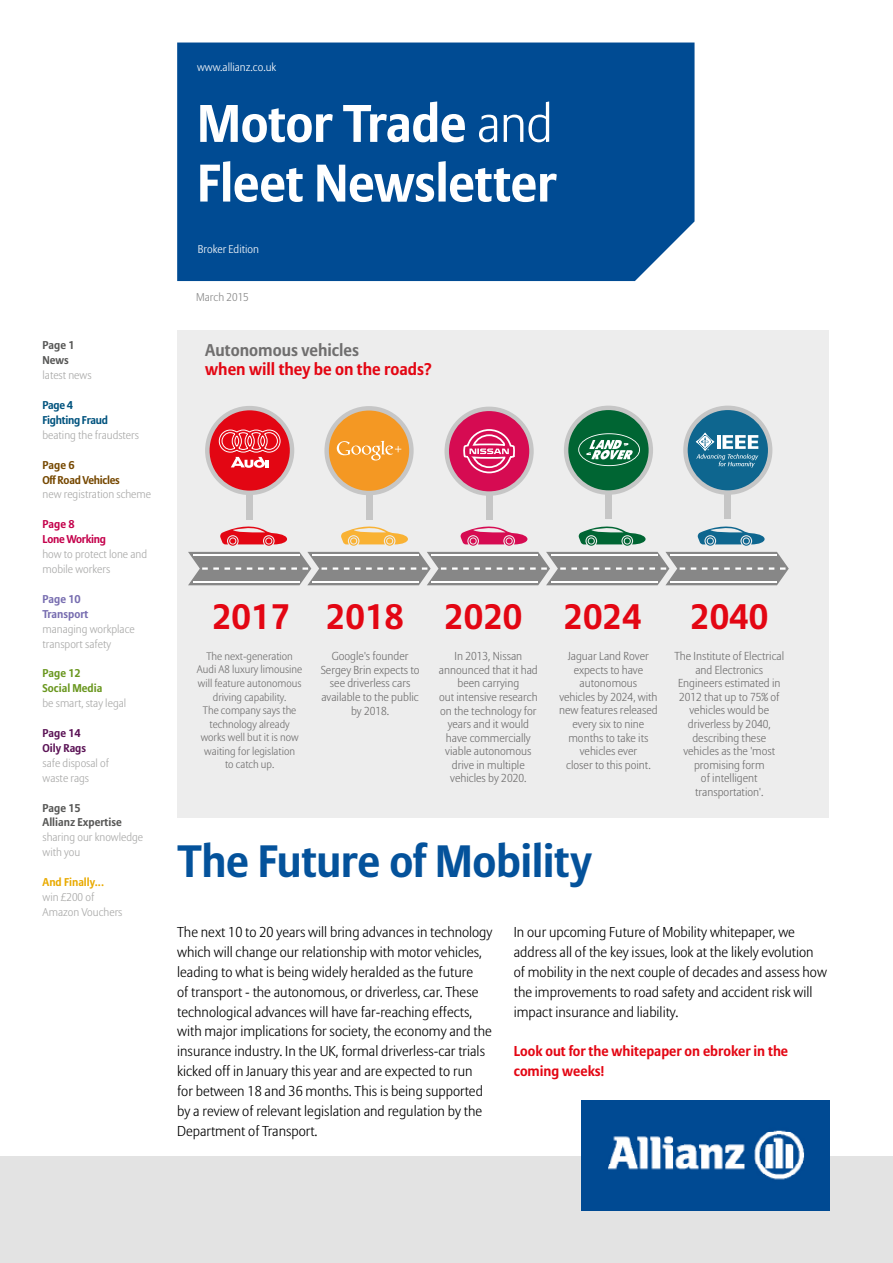
<style>
.page{position:relative;width:893px;height:1263px;background:#fff}
.page>*{position:absolute;margin:0;border:0;box-sizing:border-box;transform-origin:0 0}
.t1{font:700 52.5px/59.7px "Allianz Sans";letter-spacing:-.01em;color:#fff}
.t2{font:700 45px "Allianz Sans";letter-spacing:-.01em;color:#04529b}
.t3{font:700 35.25px "Allianz Sans";color:#e30613}
.t4{font:700 16.95px "Allianz Sans";color:#e30613}
.t5{font:700 16.95px "Allianz Sans";color:#706f6f}
.t6{font:300 14.25px/20px "Allianz Sans";color:#000}
.t7{font:700 14.25px/20px "Allianz Sans";color:#e30613}
.t8{font:300 11.55px/13.5px "Allianz Sans";color:#706f6f;text-align:center}
.t9{font:300 11.25px/14.9px "Allianz Sans";color:#a8a8a7}
.t10{font:700 11.25px/14.9px "Allianz Sans";color:#575756}
.t11{font:300 11.25px "Allianz Sans";color:#fff}
.t12{font:700 11.25px/14.9px "Allianz Sans";letter-spacing:-.025em;color:#764800}
.t13{font:700 11.25px/14.9px "Allianz Sans";letter-spacing:-.025em;color:#00537e}
.t14{font:700 11.25px/14.9px "Allianz Sans";color:#6a971f}
.t15{font:700 11.25px/14.9px "Allianz Sans";letter-spacing:-.025em;color:#c4014b}
.t16{font:700 11.25px/14.9px "Allianz Sans";color:#776db0}
.t17{font:700 11.25px/14.9px "Allianz Sans";color:#5b1356}
.t18{font:700 11.25px "Allianz Sans";color:#e9aa00}
.t19{font:300 11.25px "Allianz Sans";color:#878787}
.t20{font:300 10.8px/13.5px "Allianz Sans";color:#706f6f;text-align:center}
.s1{font-weight:300}
</style>
<div class="page">
<div style="left:0;top:1157px;width:893px;height:106px;background:#e3e3e3"></div>
<img style="left:581px;top:1100px;width:248px;height:111px">
<div style="left:177px;top:43px;width:517px;height:238px;background:#004b93"></div>
<div style="left:177px;top:330px;width:652px;height:488px;background:#ededed"></div>
<div style="left:246px;top:492px;width:7px;height:27px;background:#c6c6c6"></div>
<div style="left:366px;top:492px;width:6px;height:28px;background:#c6c6c6"></div>
<div style="left:486px;top:492px;width:6px;height:28px;background:#c6c6c6"></div>
<div style="left:605px;top:491px;width:7px;height:28px;background:#c6c6c6"></div>
<div style="left:724px;top:491px;width:7px;height:28px;background:#c6c6c6"></div>
<svg style="left:188px;top:552px;width:601px;height:33px;background:#9d9d9d"></svg>
<hr style="left:670px;top:554px;width:107px;height:2px;background:#fff">
<hr style="left:670px;top:582px;width:107px;height:1px;background:#fff">
<div style="left:205px;top:406px;width:89px;height:89px;background:#c6c6c6;border-radius:50%"></div>
<div style="left:210px;top:410px;width:80px;height:81px;background:#e30613;border-radius:50%"></div>
<div style="left:324px;top:406px;width:90px;height:89px;background:#c6c6c6;border-radius:50%"></div>
<svg style="left:444px;top:407px;width:90px;height:89px"></svg>
<div style="left:564px;top:406px;width:89px;height:89px;background:#c6c6c6;border-radius:50%"></div>
<svg style="left:683px;top:406px;width:89px;height:89px"></svg>
<div style="left:329px;top:410px;width:80px;height:81px;background:#f49823;border-radius:50%"></div>
<div style="left:449px;top:411px;width:80px;height:80px;background:#d60b52;border-radius:50%"></div>
<div style="left:568px;top:410px;width:81px;height:80px;background:#006533;border-radius:50%"></div>
<div style="left:688px;top:410px;width:80px;height:80px;background:#0e668f;border-radius:50%"></div>
<svg style="left:219px;top:430px;width:61px;height:38px"></svg>
<svg style="left:696px;top:433px;width:62px;height:35px"></svg>
<svg style="left:337px;top:441px;width:64px;height:19px"></svg>
<svg style="left:462px;top:406px;width:54px;height:95px"></svg>
<svg style="left:578px;top:433px;width:62px;height:33px"></svg>
<svg style="left:698px;top:526px;width:67px;height:20px"></svg>
<svg style="left:579px;top:526px;width:67px;height:20px"></svg>
<svg style="left:460px;top:526px;width:68px;height:20px"></svg>
<svg style="left:341px;top:526px;width:67px;height:20px"></svg>
<svg style="left:220px;top:526px;width:67px;height:20px"></svg>
<p class="t10" style="left:43px;top:338px;width:34px">Page 1<br>News</p>
<p class="t9" style="left:43px;top:368px;width:51px">latest news</p>
<p class="t13" style="left:43px;top:398px;width:67px">Page 4<br>Fighting Fraud</p>
<p class="t9" style="left:43px;top:428px;width:98px">beating the fraudsters</p>
<p class="t12" style="left:43px;top:457px;width:79px">Page 6<br>Off Road Vehicles</p>
<p class="t9" style="left:43px;top:488px;width:110px">new registration scheme</p>
<p class="t15" style="left:43px;top:517px;width:65px">Page 8<br>Lone Working</p>
<p class="t9" style="left:43px;top:547px;width:106px">how to protect lone and mobile workers</p>
<p class="t16" style="left:43px;top:592px;width:47px">Page 10<br>Transport</p>
<p class="t9" style="left:43px;top:622px;width:94px">managing workplace transport safety</p>
<p class="t14" style="left:43px;top:666px;width:61px">Page 12<br>Social Media</p>
<p class="t9" style="left:43px;top:696px;width:85px">be smart, stay legal</p>
<p class="t17" style="left:43px;top:726px;width:45px">Page 14<br>Oily Rags</p>
<p class="t9" style="left:43px;top:756px;width:68px">safe disposal of waste rags</p>
<p class="t10" style="left:43px;top:800px;width:81px">Page 15<br>Allianz Expertise</p>
<p class="t9" style="left:43px;top:830px;width:102px">sharing our knowledge with you</p>
<p class="t18" style="left:43px;top:875px;width:63px">And Finally...</p>
<p class="t9" style="left:43px;top:890px;width:81px">win £200 of<br>Amazon Vouchers</p>
<p class="t11" style="left:197px;top:60px;width:81px">www.allianz.co.uk</p>
<h1 class="t1" style="left:197px;top:95px;width:361px">Motor Trade <span class="s1">and<br></span>Fleet Newsletter</h1>
<p class="t11" style="left:198px;top:243px;width:63px">Broker Edition</p>
<p class="t19" style="left:196px;top:290px;width:54px">March 2015</p>
<p class="t5" style="left:205px;top:339px;width:155px">Autonomous vehicles</p>
<p class="t4" style="left:205px;top:358px;width:228px">when will they be on the roads?</p>
<h3 class="t3" style="left:212px;top:594px;width:431px">2017 2018 2020 2024</h3>
<h3 class="t3" style="left:690px;top:594px;width:80px">2040</h3>
<p class="t20" style="left:197px;top:650px;width:107px">The next-generation<br>Audi A8 luxury limousine will feature autonomous driving capability.<br>The company says the technology already works well but it is now waiting for legislation<br>to catch up.</p>
<p class="t8" style="left:321px;top:650px;width:100px">Google's founder<br>Sergey Brin expects to see driverless cars available to the public by 2018.</p>
<p class="t8" style="left:439px;top:650px;width:100px">In 2013, Nissan announced that it had been carrying<br>out intensive research on the technology for years and it would have commercially viable autonomous drive in multiple vehicles by 2020.</p>
<p class="t8" style="left:559px;top:650px;width:100px">Jaguar Land Rover expects to have autonomous<br>vehicles by 2024, with new features released every six to nine months to take its vehicles ever<br>closer to this point.</p>
<p class="t8" style="left:674px;top:650px;width:111px">The Institute of Electrical and Electronics<br>Engineers estimated in<br>2012 that up to 75% of vehicles would be driverless by 2040, describing these vehicles as the 'most promising form<br>of intelligent transportation'.</p>
<h2 class="t2" style="left:177px;top:833px;width:416px">The Future of Mobility</h2>
<p class="t6" style="left:177px;top:923px;width:317px">The next 10 to 20 years will bring advances in technology which will change our relationship with motor vehicles, leading to what is being widely heralded as the future<br>of transport - the autonomous, or driverless, car. These technological advances will have far-reaching effects, with major implications for society, the economy and the insurance industry. In the UK, formal driverless-car trials kicked off in January this year and are expected to run<br>for between 18 and 36 months. This is being supported by a review of relevant legislation and regulation by the Department of Transport.</p>
<p class="t6" style="left:514px;top:923px;width:315px">In our upcoming Future of Mobility whitepaper, we address all of the key issues, look at the likely evolution of mobility in the next couple of decades and assess how the improvements to road safety and accident risk will impact insurance and liability.</p>
<p class="t7" style="left:514px;top:1042px;width:276px">Look out for the whitepaper on ebroker in the coming weeks!</p>
</div>
